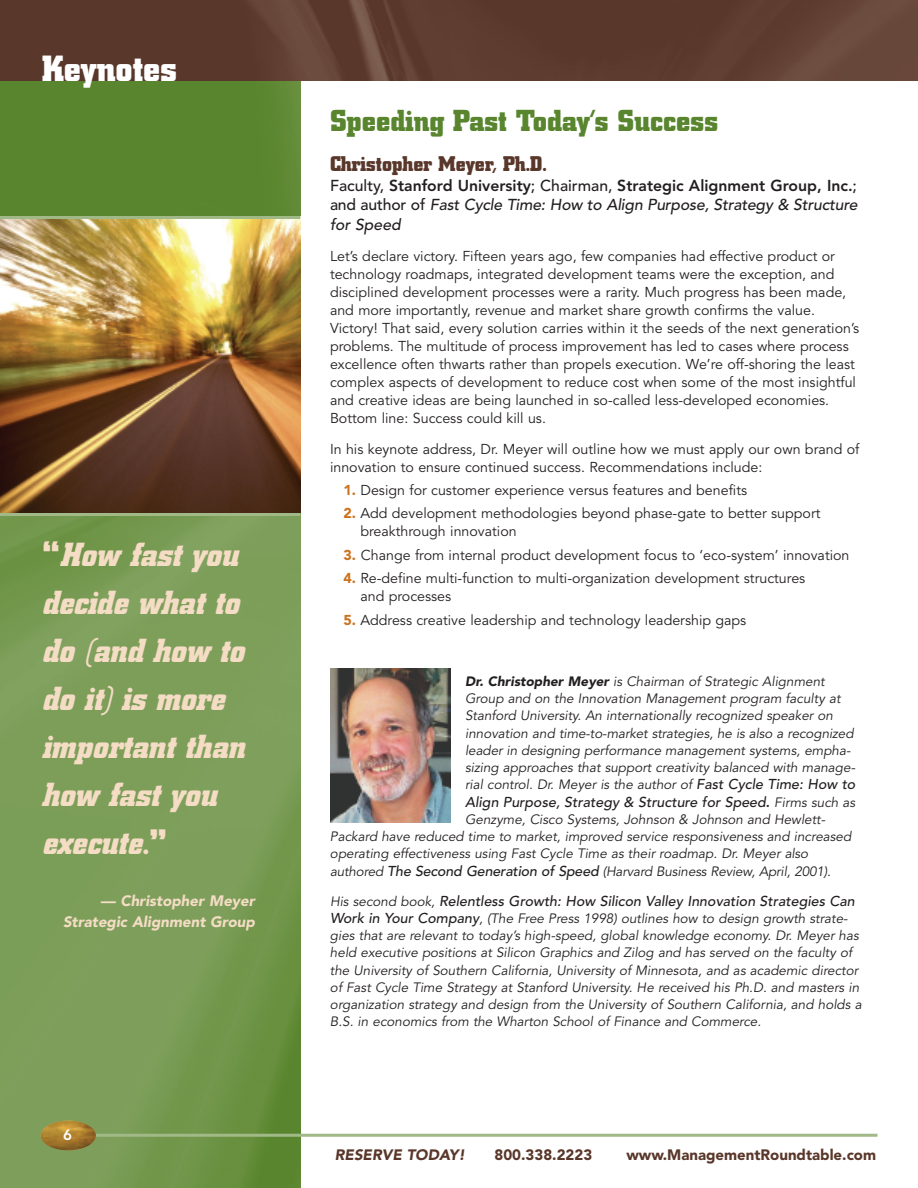
<style>
.page{position:relative;width:918px;height:1188px;background:#fff}
.page>*{position:absolute;margin:0;border:0;box-sizing:border-box;transform-origin:0 0}
.t1{font:700 36px "City";color:#fff}
.t2{font:italic 700 33px/48px "City";color:#f4dcc5}
.t3{font:700 30px "City";color:#58852e}
.t4{font:700 21px "City";color:#59372a}
.t5{font:italic 500 15.75px/19.5px "Avenir";letter-spacing:-.01em;color:#231f20;text-align:justify}
.t6{font:900 15px "Avenir";color:#59372a}
.t7{font:italic 900 15px/21px "Avenir";color:#f4dcc5;text-align:right}
.t8{font:italic 900 15px "Avenir";color:#59372a}
.t9{font:800 15px "Avenir";color:#fff}
.t10{font:14.25px/18px "Avenir";color:#231f20}
.t11{font:italic 500 14.25px "Avenir";color:#231f20}
.t12{font:italic 13.5px/17.2px "Avenir";color:#231f20}
.s1{font-family:"Folio";font-style:normal;font-size:34.5px}
.s2{font-style:normal}
.s3{font-weight:800;font-style:normal}
.s4{font-weight:900;color:#cb7321}
.s5{font-weight:900}
.s6{font-weight:500;font-size:14.25px}
.s7{font-weight:400;font-size:13.5px}
</style>
<div class="page">
<img style="left:0;top:81px;width:300px;height:1107px">
<hr style="left:40px;top:1134px;width:838px;height:3px;background:#a1b987">
<img style="left:40px;top:1120px;width:56px;height:30px;border-radius:50%">
<img style="left:331px;top:669px;width:119px;height:153px">
<hr style="left:0;top:513px;width:300px;height:3px;background:#a1b987">
<img style="left:0;top:219px;width:300px;height:294px">
<img style="left:0;top:0;width:918px;height:81px">
<hr style="left:0;top:216px;width:300px;height:3px;background:#a1b987">
<h1 class="t1" style="left:42px;top:55px;width:136px">Keynotes</h1>
<h2 class="t2" style="left:42px;top:534px;width:205px"><span class="s1">“</span>How fast you decide what to do (and how to do it) is more important than how fast you execute.<span class="s1">”</span></h2>
<p class="t7" style="left:63px;top:892px;width:194px">— Christopher Meyer<br>Strategic Alignment Group</p>
<p class="t9" style="left:63px;top:1129px;width:10px">6</p>
<h3 class="t3" style="left:330px;top:109px;width:390px">Speeding Past Today’s Success</h3>
<h3 class="t4" style="left:330px;top:156px;width:218px">Christopher Meyer, Ph.D.</h3>
<p class="t5" style="left:330px;top:177px;width:529px"><span class="s2">Faculty,</span> <span class="s3">Stanford University</span><span class="s2">; Chairman,</span> <span class="s3">Strategic Alignment Group, Inc.</span><span class="s2">; and author of</span> Fast Cycle Time: How to Align Purpose, Strategy &amp; Structure for Speed</p>
<p class="t10" style="left:330px;top:248px;width:531px">Let’s declare victory. Fifteen years ago, few companies had effective product or technology roadmaps, integrated development teams were the exception, and disciplined development processes were a rarity. Much progress has been made, and more importantly, revenue and market share growth confirms the value.<br>Victory! That said, every solution carries within it the seeds of the next generation’s problems. The multitude of process improvement has led to cases where process excellence often thwarts rather than propels execution. We’re off-shoring the least complex aspects of development to reduce cost when some of the most insightful and creative ideas are being launched in so-called less-developed economies.<br>Bottom line: Success could kill us.</p>
<p class="t10" style="left:330px;top:441px;width:531px">In his keynote address, Dr. Meyer will outline how we must apply our own brand of innovation to ensure continued success. Recommendations include:</p>
<p class="t10" style="left:344px;top:482px;width:405px"><span class="s4">1.</span> Design for customer experience versus features and benefits</p>
<p class="t10" style="left:360px;top:506px;width:462px;text-indent:-17px"><span class="s4">2.</span> Add development methodologies beyond phase-gate to better support breakthrough innovation</p>
<p class="t10" style="left:344px;top:547px;width:508px"><span class="s4">3.</span> Change from internal product development focus to ‘eco-system’ innovation</p>
<p class="t10" style="left:360px;top:570px;width:446px;text-indent:-17px"><span class="s4">4.</span> Re-define multi-function to multi-organization development structures and processes</p>
<p class="t10" style="left:344px;top:612px;width:404px"><span class="s4">5.</span> Address creative leadership and technology leadership gaps</p>
<p class="t12" style="left:465px;top:674px;width:392px"><span class="s5">Dr. Christopher Meyer</span> is Chairman of Strategic Alignment Group and on the Innovation Management program faculty at Stanford University. An internationally recognized speaker on innovation and time-to-market strategies, he is also a recognized leader in designing performance management systems, empha&shy;sizing approaches that support creativity balanced with manage&shy;rial control. Dr. Meyer is the author of <span class="s6">Fast Cycle Time: How to</span></p>
<p class="t11" style="left:465px;top:796px;width:392px">Align Purpose, Strategy &amp; Structure for Speed<span class="s3">.</span> <span class="s7">Firms such as</span></p>
<p class="t12" style="left:330px;top:812px;width:523px;text-indent:135px">Genzyme, Cisco Systems, Johnson &amp; Johnson and Hewlett-Packard have reduced time to market, improved service responsiveness and increased operating effectiveness using Fast Cycle Time as their roadmap. Dr. Meyer also authored <span class="s6">The Second Generation of Speed</span> (Harvard Business Review, April, 2001).</p>
<p class="t11" style="left:330px;top:895px;width:526px"><span class="s7">His second book,</span> Relentless Growth: How Silicon Valley Innovation Strategies Can</p>
<p class="t12" style="left:330px;top:911px;width:533px"><span class="s6">Work in Your Company</span>, (The Free Press 1998) outlines how to design growth strate&shy;gies that are relevant to today’s high-speed, global knowledge economy. Dr. Meyer has held executive positions at Silicon Graphics and Zilog and has served on the faculty of the University of Southern California, University of Minnesota, and as academic director of Fast Cycle Time Strategy at Stanford University. He received his Ph.D. and masters in organization strategy and design from the University of Southern California, and holds a B.S. in economics from the Wharton School of Finance and Commerce.</p>
<p class="t8" style="left:335px;top:1149px;width:132px">RESERVE TODAY!</p>
<p class="t6" style="left:495px;top:1149px;width:99px">800.338.2223</p>
<p class="t6" style="left:626px;top:1149px;width:251px">www.ManagementRoundtable.com</p>
</div>
